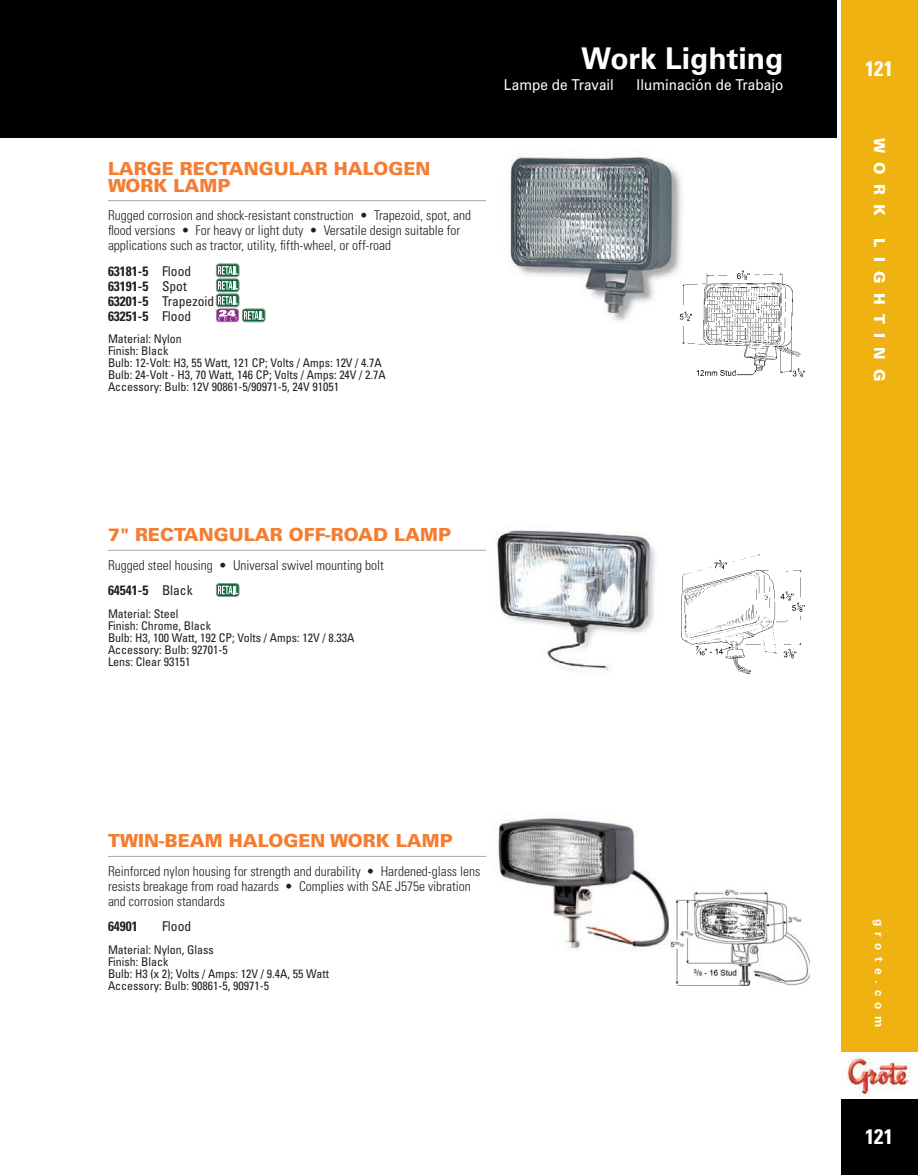
<style>
.page{position:relative;width:918px;height:1175px;background:#fff}
.page>*{position:absolute;margin:0;border:0;box-sizing:border-box;transform-origin:0 0}
.t1{font:700 30px "Univers LT Std";color:#fff}
.t2{font:700 condensed 21px "Univers LT Std";color:#fff}
.t3{font:900 18px/16.5px "Univers LT Std";color:#f47d31}
.t4{font:15px "Univers LT Std";color:#fff;scale:.9 1}
.t5{font:900 15px "Univers LT Std";letter-spacing:.615em;color:#fff}
.t6{font:300 condensed 13.5px/15px "Univers LT Std";color:#231f20}
.t7{font:700 condensed 13.5px/15px "Univers LT Std";color:#231f20}
.t8{font:condensed 13.5px "Univers LT Std";color:#231f20}
.t9{font:condensed 12px/12px "Univers LT Std";color:#231f20}
.t10{font:700 12px "Univers LT Std";letter-spacing:.52em;color:#fff}
.s1{font-weight:400}
.s2{font-weight:700}
</style>
<div class="page">
<div style="left:0;top:0;width:837px;height:138px;background:#000001"></div>
<div style="left:841px;top:0;width:77px;height:1174px;background:#efb211"></div>
<div style="left:841px;top:1098px;width:77px;height:76px;background:#000001"></div>
<div style="left:840px;top:1053px;width:78px;height:45px;background:#fff"></div>
<img style="left:847px;top:1056px;width:63px;height:41px">
<hr style="left:108px;top:200px;width:378px;height:1px;background:#a8a9ad">
<hr style="left:108px;top:550px;width:378px;height:1px;background:#a8a9ad">
<hr style="left:108px;top:856px;width:378px;height:1px;background:#a8a9ad">
<div style="left:216px;top:264px;width:23px;height:13px;background:#0c6638;border-radius:3px"></div>
<div style="left:216px;top:263px;width:23px;height:14px;border:1px solid #939598;border-radius:3px"></div>
<svg style="left:218px;top:266px;width:20px;height:9px"></svg>
<div style="left:216px;top:279px;width:23px;height:13px;background:#0c6638;border-radius:3px"></div>
<div style="left:216px;top:278px;width:23px;height:14px;border:1px solid #939598;border-radius:3px"></div>
<svg style="left:218px;top:281px;width:20px;height:9px"></svg>
<div style="left:216px;top:294px;width:23px;height:13px;background:#0c6638;border-radius:3px"></div>
<div style="left:216px;top:293px;width:23px;height:14px;border:1px solid #939598;border-radius:3px"></div>
<div style="left:242px;top:308px;width:23px;height:14px;border:1px solid #939598;border-radius:3px"></div>
<svg style="left:216px;top:296px;width:48px;height:26px"></svg>
<svg style="left:216px;top:583px;width:23px;height:13px"></svg>
<div style="left:216px;top:583px;width:23px;height:14px;border:1px solid #939598;border-radius:3px"></div>
<svg style="left:218px;top:585px;width:20px;height:9px"></svg>
<img style="left:510px;top:153px;width:172px;height:169px">
<img style="left:678px;top:270px;width:127px;height:107px">
<img style="left:496px;top:530px;width:160px;height:141px">
<img style="left:681px;top:554px;width:124px;height:120px">
<img style="left:496px;top:818px;width:173px;height:133px">
<img style="left:670px;top:889px;width:140px;height:96px">
<h3 class="t3" style="left:108px;top:160px;width:324px;text-indent:121px">ANGULAR HALOGEN<br>WORK LAMP</h3>
<p class="t6" style="left:108px;top:208px;width:365px">Rugged corrosion and shock-resistant construction • Trapezoid, spot, and flood versions • For heavy or light duty • Versatile design suitable for applications such as tractor, utility, fifth-wheel, or off-road</p>
<p class="t7" style="left:108px;top:263px;width:108px">63181-5 <span class="s1">Flood<br></span>63191-5 <span class="s1">Spot<br></span>63201-5 <span class="s1">Trapezoid<br></span>63251-5 <span class="s1">Flood</span></p>
<p class="t9" style="left:108px;top:333px;width:279px">Material: Nylon<br>Finish: Black<br>Bulb: 12-Volt: H3, 55 Watt, 121 CP; Volts / Amps: 12V / 4.7A Bulb: 24-Volt - H3, 70 Watt, 146 CP; Volts / Amps: 24V / 2.7A Accessory: Bulb: 12V 90861-5/90971-5, 24V 91051</p>
<h3 class="t3" style="left:108px;top:160px;width:86px">LARGE RECT</h3>
<h1 class="t1" style="left:581px;top:41px;width:204px">Work Lighting</h1>
<p class="t4" style="left:504px;top:76px;width:124px">Lampe de Travail</p>
<p class="t4" style="left:637px;top:76px;width:165px">Iluminación de Trabajo</p>
<h3 class="t3" style="left:108px;top:526px;width:41px">7" RECT</h3>
<h3 class="t3" style="left:184px;top:526px;width:269px">ANGULAR OFF-ROAD LAMP</h3>
<p class="t6" style="left:108px;top:552px;width:277px;line-height:25.5px">Rugged steel housing • Universal swivel mounting bolt<br><span class="s2">64541-5</span> <span class="s1">Black</span></p>
<p class="t9" style="left:108px;top:607px;width:248px">Material: Steel<br>Finish: Chrome, Black<br>Bulb: H3, 100 Watt, 192 CP; Volts / Amps: 12V / 8.33A<br>Accessory: Bulb: 92701-5<br>Lens: Clear 93151</p>
<h3 class="t3" style="left:108px;top:832px;width:346px">TWIN-BEAM HALOGEN WORK LAMP</h3>
<p class="t6" style="left:108px;top:863px;width:374px">Reinforced nylon housing for strength and durability • Hardened-glass lens resists breakage from road hazards • Complies with SAE J575e vibration and corrosion standards</p>
<p class="t7" style="left:108px;top:919px;width:31px">64901</p>
<p class="t8" style="left:162px;top:918px;width:31px">Flood</p>
<p class="t9" style="left:108px;top:943px;width:223px">Material: Nylon, Glass<br>Finish: Black<br>Bulb: H3 (x 2); Volts / Amps: 12V / 9.4A, 55 Watt<br>Accessory: Bulb: 90861-5, 90971-5</p>
<h2 class="t2" style="left:865px;top:56px;width:30px">121</h2>
<p class="t5" style="left:889px;top:138px;width:79px;rotate:90deg">WORK</p>
<p class="t5" style="left:889px;top:238px;width:144px;rotate:90deg">LIGHTING</p>
<p class="t10" style="left:886px;top:918px;width:110px;rotate:90deg">grote.com</p>
<h2 class="t2" style="left:865px;top:1123px;width:30px">121</h2>
</div>
